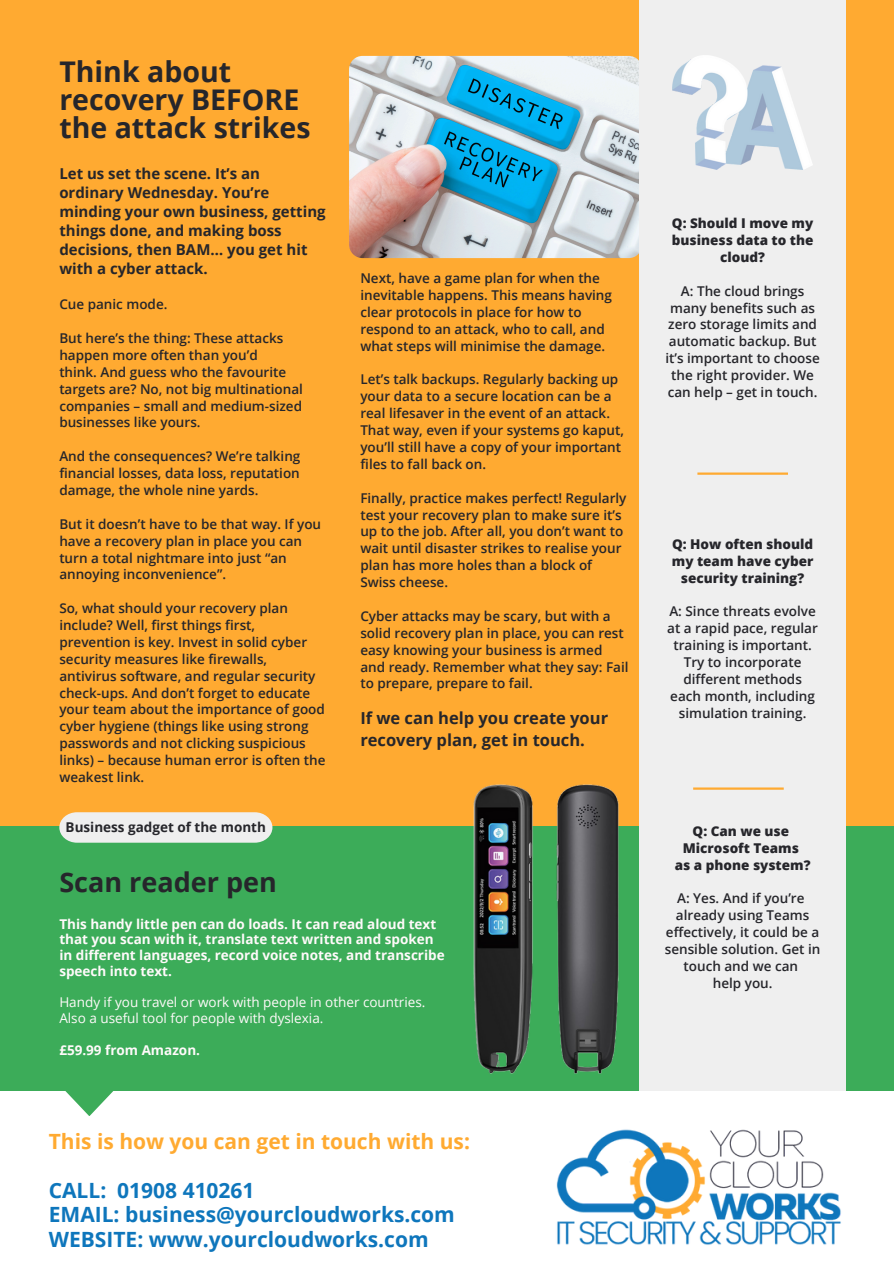
<style>
.page{position:relative;width:894px;height:1264px;background:#fff}
.page>*{position:absolute;margin:0;border:0;box-sizing:border-box;transform-origin:0 0}
.t1{font:700 28.5px/28px "Open Sans";color:#26262b}
.t2{font:700 27px "Open Sans";color:#26262b}
.t3{font:700 21px/24.5px "Open Sans";color:#0e76bc}
.t4{font:700 21px "Open Sans";color:#ffaa31}
.t5{font:700 16.5px/21.3px "Open Sans";color:#26262b}
.t6{font:700 15px/19px "Open Sans";color:#26262b}
.t7{font:600 13.5px/16.8px "Open Sans";color:#26262b}
.t8{font:700 13.5px/15.8px "Open Sans";color:#fffafa}
.t9{font:800 13.5px/16.8px "Open Sans";color:#26262b;text-align:center}
.t10{font:13.5px/15.8px "Open Sans";color:#fffafa}
.t11{font:700 13.5px "Open Sans";color:#26262b}
</style>
<div class="page">
<div style="left:0;top:0;width:893px;height:852px;background:#ffaa31"></div>
<svg style="left:49px;top:1090px;width:81px;height:26px"></svg>
<div style="left:0;top:825px;width:893px;height:265px;background:#3cac59"></div>
<img style="left:349px;top:56px;width:290px;height:202px">
<div style="left:639px;top:0;width:206px;height:1090px;background:#efefef"></div>
<img style="left:672px;top:55px;width:140px;height:115px">
<hr style="left:693px;top:787px;width:90px;height:2px;background:#ffaa31">
<hr style="left:697px;top:472px;width:90px;height:3px;background:#ffaa31">
<div style="left:59px;top:812px;width:213px;height:30px;background:#efefef"></div>
<img style="left:473px;top:784px;width:145px;height:289px">
<img style="left:556px;top:1129px;width:285px;height:116px">
<h4 class="t1" style="left:59px;top:56px;width:253px">Think about recovery BEFORE the attack strikes</h4>
<h4 class="t6" style="left:59px;top:163px;width:268px">Let us set the scene. It’s an ordinary Wednesday. You’re minding your own business, getting things done, and making boss decisions, then BAM… you get hit with a cyber attack.</h4>
<h4 class="t7" style="left:59px;top:295px;width:110px">Cue panic mode.</h4>
<h4 class="t7" style="left:59px;top:329px;width:245px">But here’s the thing: These attacks happen more often than you’d<br>think. And guess who the favourite targets are? No, not big multinational companies – small and medium-sized businesses like yours.</h4>
<h3 class="t7" style="left:59px;top:447px;width:242px;text-align:justify">And the consequences? We’re talking financial losses, data loss, reputation damage, the whole nine yards.</h3>
<h4 class="t7" style="left:59px;top:515px;width:263px">But it doesn’t have to be that way. If you have a recovery plan in place you can turn a total nightmare into just “an annoying inconvenience”.</h4>
<p class="t7" style="left:59px;top:599px;width:268px">So, what should your recovery plan include? Well, first things first, prevention is key. Invest in solid cyber security measures like firewalls, antivirus software, and regular security check-ups. And don’t forget to educate your team about the importance of good cyber hygiene (things like using strong passwords and not clicking suspicious links) – because human error is often the weakest link.</p>
<h4 class="t11" style="left:66px;top:817px;width:202px">Business gadget of the month</h4>
<h4 class="t2" style="left:59px;top:862px;width:219px">Scan reader pen</h4>
<p class="t7" style="left:360px;top:269px;width:253px">Next, have a game plan for when the inevitable happens. This means having clear protocols in place for how to respond to an attack, who to call, and what steps will minimise the damage.</p>
<h1 class="t7" style="left:360px;top:371px;width:265px">Let’s talk backups. Regularly backing up your data to a secure location can be a real lifesaver in the event of an attack.<br>That way, even if your systems go kaput, you’ll still have a copy of your important files to fall back on.</h1>
<h4 class="t7" style="left:360px;top:489px;width:267px">Finally, practice makes perfect! Regularly test your recovery plan to make sure it’s up to the job. After all, you don’t want to wait until disaster strikes to realise your plan has more holes than a block of Swiss cheese.</h4>
<p class="t7" style="left:360px;top:607px;width:269px">Cyber attacks may be scary, but with a solid recovery plan in place, you can rest easy knowing your business is armed and ready. Remember what they say: Fail to prepare, prepare to fail.</p>
<h4 class="t5" style="left:360px;top:707px;width:249px">If we can help you create your recovery plan, get in touch.</h4>
<h4 class="t8" style="left:59px;top:915px;width:387px">This handy little pen can do loads. It can read aloud text that you scan with it, translate text written and spoken in different languages, record voice notes, and transcribe speech into text.</h4>
<h4 class="t10" style="left:59px;top:994px;width:367px">Handy if you travel or work with people in other countries.<br>Also a useful tool for people with dyslexia.</h4>
<h4 class="t8" style="left:59px;top:1041px;width:142px">£59.99 from Amazon.</h4>
<h2 class="t4" style="left:49px;top:1126px;width:422px">This is how you can get in touch with us:</h2>
<h2 class="t3" style="left:49px;top:1177px;width:407px">CALL: 01908 410261<br>EMAIL: business@yourcloudworks.com<br>WEBSITE: www.yourcloudworks.com</h2>
<h4 class="t9" style="left:671px;top:214px;width:143px">Q: Should I move my business data to the cloud?</h4>
<h4 class="t7" style="left:665px;top:282px;width:156px;text-align:center">A: The cloud brings many benefits such as zero storage limits and automatic backup. But it’s important to choose the right provider. We can help – get in touch.</h4>
<h4 class="t9" style="left:671px;top:535px;width:143px">Q: How often should my team have cyber security training?</h4>
<h4 class="t7" style="left:667px;top:602px;width:152px;text-align:center">A: Since threats evolve at a rapid pace, regular training is important.<br>Try to incorporate</h4>
<h4 class="t7" style="left:670px;top:670px;width:146px;text-align:center">different methods each month, including simulation training.</h4>
<h4 class="t9" style="left:674px;top:822px;width:137px">Q: Can we use<br>Microsoft Teams<br>as a phone system?</h4>
<h4 class="t7" style="left:675px;top:889px;width:135px">A: Yes. And if you’re already using Teams</h4>
<p class="t7" style="left:664px;top:923px;width:157px;text-align:center">effectively, it could be a sensible solution. Get in touch and we can<br>help you.</p>
</div>
